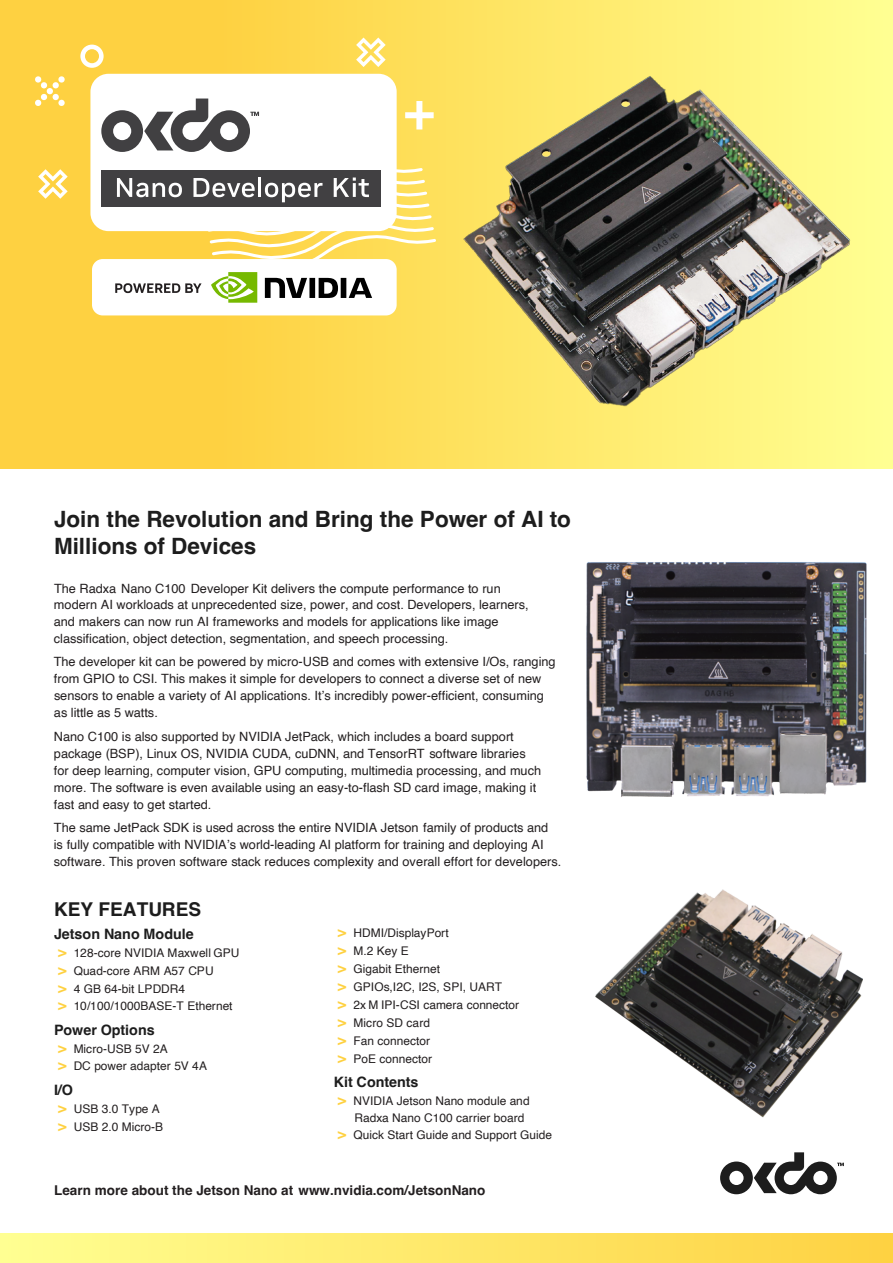
<style>
.page{position:relative;width:893px;height:1263px;background:#fff}
.page>*{position:absolute;margin:0;border:0;box-sizing:border-box;transform-origin:0 0}
.t1{font:700 22.5px/27px "Helvetica";color:#1d1d1d}
.t2{font:700 19.05px "Helvetica";color:#1d1d1d}
.t3{font:700 14.25px "Helvetica";color:#1d1d1d}
.t4{font:700 13.5px "Helvetica";color:#231f20}
.t5{font:12.75px/17px "Helvetica";color:#231f20}
.t6{font:12px/18px "Helvetica";color:#231f20}
.s1{font-weight:700;font-size:14.25px;color:#fed141}
</style>
<div class="page">
<div style="left:0;top:1px;width:892px;height:468px;background:linear-gradient(to right,#fec933,#fffc8d)"></div>
<img style="left:463px;top:76px;width:388px;height:331px">
<svg style="left:38px;top:169px;width:30px;height:30px"></svg>
<svg style="left:356px;top:38px;width:30px;height:29px"></svg>
<svg style="left:80px;top:45px;width:24px;height:23px"></svg>
<svg style="left:35px;top:76px;width:30px;height:30px"></svg>
<svg style="left:405px;top:101px;width:29px;height:28px"></svg>
<img style="left:586px;top:562px;width:281px;height:556px">
<div style="left:0;top:1233px;width:893px;height:30px;background:linear-gradient(to right,#ffff92,#fed142)"></div>
<div style="left:90px;top:74px;width:307px;height:157px;background:#fff;border-radius:18px"></div>
<div style="left:101px;top:170px;width:280px;height:36px;background:#414042"></div>
<svg style="left:101px;top:99px;width:158px;height:53px"></svg>
<div style="left:92px;top:259px;width:305px;height:56px;background:#fff;border-radius:11px"></div>
<svg style="left:115px;top:163px;width:321px;height:140px"></svg>
<svg style="left:720px;top:1152px;width:124px;height:42px"></svg>
<h1 class="t1" style="left:54px;top:508px;width:518px">Join the Revolution and Bring the Power of AI to<br>Millions of Devices</h1>
<p class="t5" style="left:54px;top:582px;width:476px;line-height:15.6px">The Radxa Nano C100 Developer Kit delivers the compute performance to run modern AI workloads at unprecedented size, power, and cost. Developers, learners,</p>
<p class="t5" style="left:54px;top:613px;width:446px">and makers can now run AI frameworks and models for applications like image classification, object detection, segmentation, and speech processing.</p>
<p class="t5" style="left:54px;top:654px;width:503px">The developer kit can be powered by micro-USB and comes with extensive I/Os, ranging from GPIO to CSI. This makes it simple for developers to connect a diverse set of new sensors to enable a variety of AI applications. It’s incredibly power-efficient, consuming as little as 5 watts.</p>
<p class="t5" style="left:54px;top:728px;width:489px">Nano C100 is also supported by NVIDIA JetPack, which includes a board support package (BSP), Linux OS, NVIDIA CUDA, cuDNN, and TensorRT software libraries for deep learning, computer vision, GPU computing, multimedia processing, and much more. The software is even available using an easy-to-flash SD card image, making it fast and easy to get started.</p>
<p class="t5" style="left:54px;top:819px;width:509px">The same JetPack SDK is used across the entire NVIDIA Jetson family of products and<br>is fully compatible with NVIDIA’s world-leading AI platform for training and deploying AI software. This proven software stack reduces complexity and overall effort for developers.</p>
<h2 class="t2" style="left:54px;top:898px;width:149px">KEY FEATURES</h2>
<p class="t3" style="left:54px;top:926px;width:141px">Jetson Nano Module</p>
<p class="t6" style="left:58px;top:944px;width:183px"><span class="s1">&gt;</span> 128-core NVIDIA Maxwell GPU <span class="s1">&gt;</span> Quad-core ARM A57 CPU<br><span class="s1">&gt;</span> 4 GB 64-bit LPDDR4<br><span class="s1">&gt;</span> 10/100/1000BASE-T Ethernet</p>
<p class="t3" style="left:54px;top:1021px;width:102px">Power Options</p>
<p class="t6" style="left:58px;top:1040px;width:150px"><span class="s1">&gt;</span> Micro-USB 5V 2A<br><span class="s1">&gt;</span> DC power adapter 5V 4A</p>
<p class="t3" style="left:54px;top:1081px;width:20px">I/O</p>
<p class="t6" style="left:58px;top:1100px;width:107px"><span class="s1">&gt;</span> USB 3.0 Type A <span class="s1">&gt;</span> USB 2.0 Micro-B</p>
<p class="t6" style="left:338px;top:924px;width:183px"><span class="s1">&gt;</span> HDMI/DisplayPort<br><span class="s1">&gt;</span> M.2 Key E<br><span class="s1">&gt;</span> Gigabit Ethernet<br><span class="s1">&gt;</span> GPIOs,I2C, I2S, SPI, UART<br><span class="s1">&gt;</span> 2x M IPI-CSI camera connector <span class="s1">&gt;</span> Micro SD card<br><span class="s1">&gt;</span> Fan connector<br><span class="s1">&gt;</span> PoE connector</p>
<p class="t3" style="left:334px;top:1074px;width:86px">Kit Contents</p>
<p class="t6" style="left:338px;top:1092px;width:193px"><span class="s1">&gt;</span> NVIDIA Jetson Nano module and</p>
<p class="t6" style="left:354px;top:1109px;width:172px">Radxa Nano C100 carrier board</p>
<p class="t6" style="left:338px;top:1126px;width:216px"><span class="s1">&gt;</span> Quick Start Guide and Support Guide</p>
<p class="t4" style="left:54px;top:1182px;width:433px">Learn more about the Jetson Nano at www.nvidia.com/JetsonNano</p>
</div>
